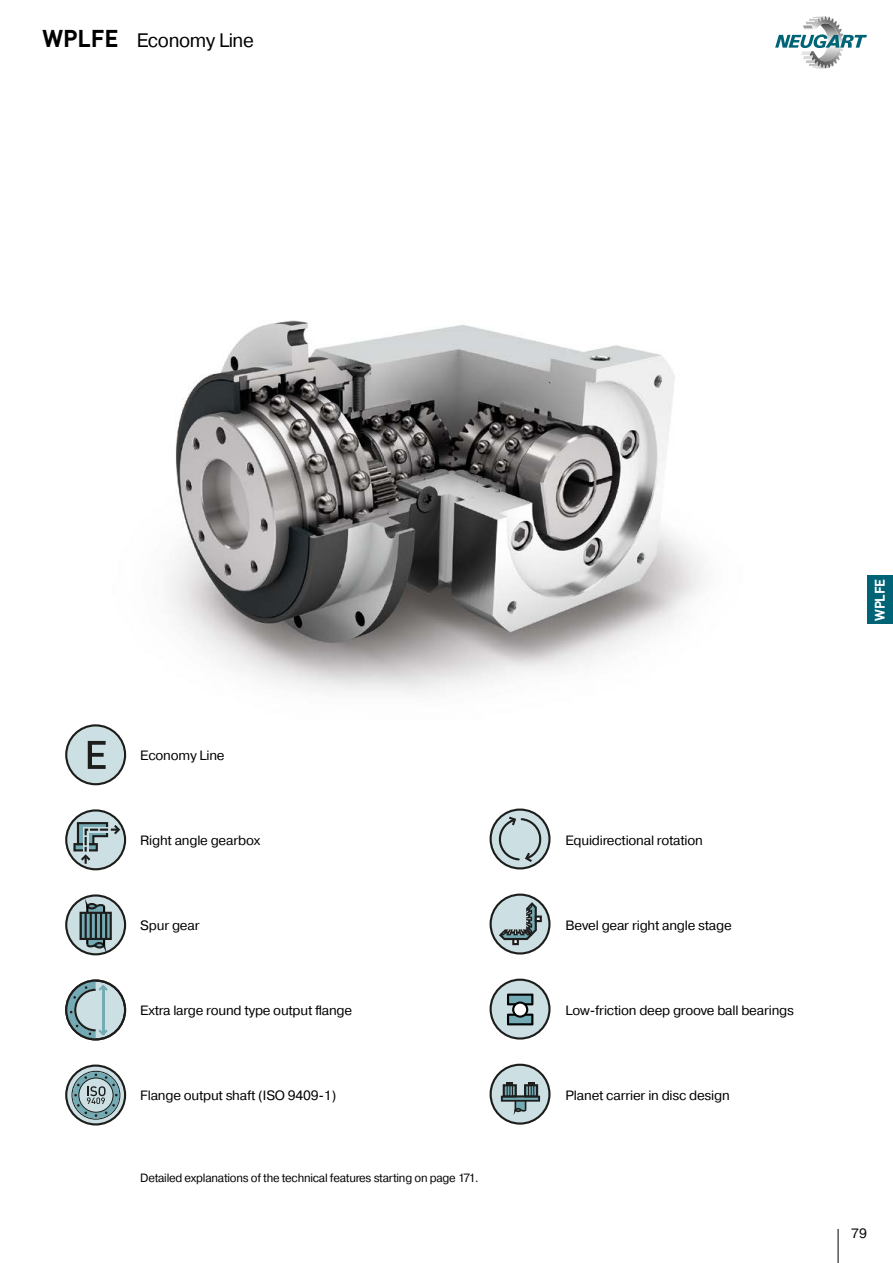
<style>
.page{position:relative;width:893px;height:1263px;background:#fff}
.page>*{position:absolute;margin:0;border:0;box-sizing:border-box;transform-origin:0 0}
.t1{font:19.5px "Pragmatica";letter-spacing:-.02em;color:#000}
.t2{font:700 13.8px "DIN Pro";letter-spacing:-.03em;color:#fff;scale:.96 1}
.t3{font:13.5px "Pragmatica";letter-spacing:-.015em;color:#000}
.t4{font:12px "Pragmatica";letter-spacing:-.02em;color:#000;scale:.96 1}
.s1{font-family:"DIN Pro";font-weight:700;font-size:24px}
</style>
<div class="page">
<svg style="left:775px;top:16px;width:92px;height:53px"></svg>
<hr style="left:838px;top:1229px;width:1px;height:34px;background:#000">
<img style="left:65px;top:320px;width:638px;height:528px">
<div style="left:867px;top:575px;width:26px;height:49px;background:#006476"></div>
<div style="left:66px;top:725px;width:59px;height:59px;background:#cce0e4;border-radius:50%"></div>
<div style="left:65px;top:724px;width:61px;height:61px;border:2px solid #1d1d1c;border-radius:50%"></div>
<svg style="left:88px;top:741px;width:18px;height:28px"></svg>
<svg style="left:66px;top:810px;width:59px;height:59px"></svg>
<div style="left:65px;top:809px;width:61px;height:61px;border:2px solid #1d1d1c;border-radius:50%"></div>
<div style="left:73px;top:843px;width:25px;height:8px;border:2px solid #1d1d1c"></div>
<svg style="left:76px;top:821px;width:46px;height:43px;background:#99acb0"></svg>
<svg style="left:66px;top:895px;width:59px;height:59px"></svg>
<div style="left:65px;top:894px;width:61px;height:61px;border:2px solid #1d1d1c;border-radius:50%"></div>
<svg style="left:81px;top:900px;width:30px;height:51px"></svg>
<div style="left:80px;top:912px;width:32px;height:28px;border:2px solid #1d1d1c"></div>
<div style="left:66px;top:980px;width:59px;height:59px;background:#cce0e4;border-radius:50%"></div>
<svg style="left:67px;top:982px;width:41px;height:57px"></svg>
<div style="left:65px;top:979px;width:61px;height:61px;border:2px solid #1d1d1c;border-radius:50%"></div>
<svg style="left:66px;top:1065px;width:59px;height:59px"></svg>
<div style="left:65px;top:1064px;width:61px;height:61px;border:2px solid #1d1d1c;border-radius:50%"></div>
<svg style="left:71px;top:1071px;width:49px;height:49px;background:#8da6aa"></svg>
<svg style="left:491px;top:809px;width:58px;height:59px"></svg>
<div style="left:490px;top:808px;width:60px;height:61px;border:2px solid #1d1d1c;border-radius:50%"></div>
<svg style="left:499px;top:815px;width:42px;height:48px;background:#afc0c3"></svg>
<svg style="left:491px;top:895px;width:58px;height:58px"></svg>
<div style="left:490px;top:893px;width:60px;height:61px;border:2px solid #1d1d1c;border-radius:50%"></div>
<svg style="left:499px;top:902px;width:43px;height:43px;background:#98aaad"></svg>
<div style="left:491px;top:980px;width:58px;height:58px;background:#cce0e4;border-radius:50%"></div>
<div style="left:490px;top:979px;width:60px;height:60px;border:2px solid #1d1d1c;border-radius:50%"></div>
<svg style="left:507px;top:993px;width:26px;height:32px"></svg>
<div style="left:491px;top:1065px;width:58px;height:58px;background:#cce0e4;border-radius:50%"></div>
<div style="left:490px;top:1064px;width:60px;height:61px;border:2px solid #1d1d1c;border-radius:50%"></div>
<div style="left:515px;top:1095px;width:11px;height:15px;background:#74aab3;border:2px solid #1d1d1c"></div>
<div style="left:501px;top:1096px;width:39px;height:6px;border:2px solid #1d1d1c"></div>
<div style="left:504px;top:1085px;width:12px;height:11px;background:#74aab3"></div>
<div style="left:503px;top:1084px;width:14px;height:13px;border:2px solid #1d1d1c"></div>
<div style="left:525px;top:1085px;width:12px;height:11px;background:#74aab3"></div>
<div style="left:524px;top:1084px;width:14px;height:13px;border:2px solid #1d1d1c"></div>
<svg style="left:506px;top:1083px;width:7px;height:13px"></svg>
<svg style="left:528px;top:1083px;width:7px;height:13px"></svg>
<svg style="left:514px;top:1106px;width:13px;height:8px"></svg>
<h1 class="t1" style="left:43px;top:28px;width:213px"><span class="s1">WPLFE</span> Economy Line</h1>
<p class="t3" style="left:140px;top:746px;width:86px">Economy Line</p>
<p class="t3" style="left:140px;top:832px;width:121px">Right angle gearbox</p>
<p class="t3" style="left:566px;top:832px;width:139px">Equidirectional rotation</p>
<p class="t3" style="left:140px;top:917px;width:61px">Spur gear</p>
<p class="t3" style="left:566px;top:917px;width:168px">Bevel gear right angle stage</p>
<p class="t3" style="left:140px;top:1002px;width:213px">Extra large round type output flange</p>
<p class="t3" style="left:566px;top:1002px;width:230px">Low-friction deep groove ball bearings</p>
<p class="t3" style="left:140px;top:1087px;width:198px">Flange output shaft (ISO 9409-1)</p>
<p class="t3" style="left:566px;top:1087px;width:166px">Planet carrier in disc design</p>
<p class="t4" style="left:140px;top:1171px;width:354px">Detailed explanations of the technical features starting on page 171.</p>
<p class="t2" style="left:869px;top:621px;width:45px;rotate:-90deg">WPLFE</p>
<p class="t3" style="left:851px;top:1225px;width:17px">79</p>
</div>
